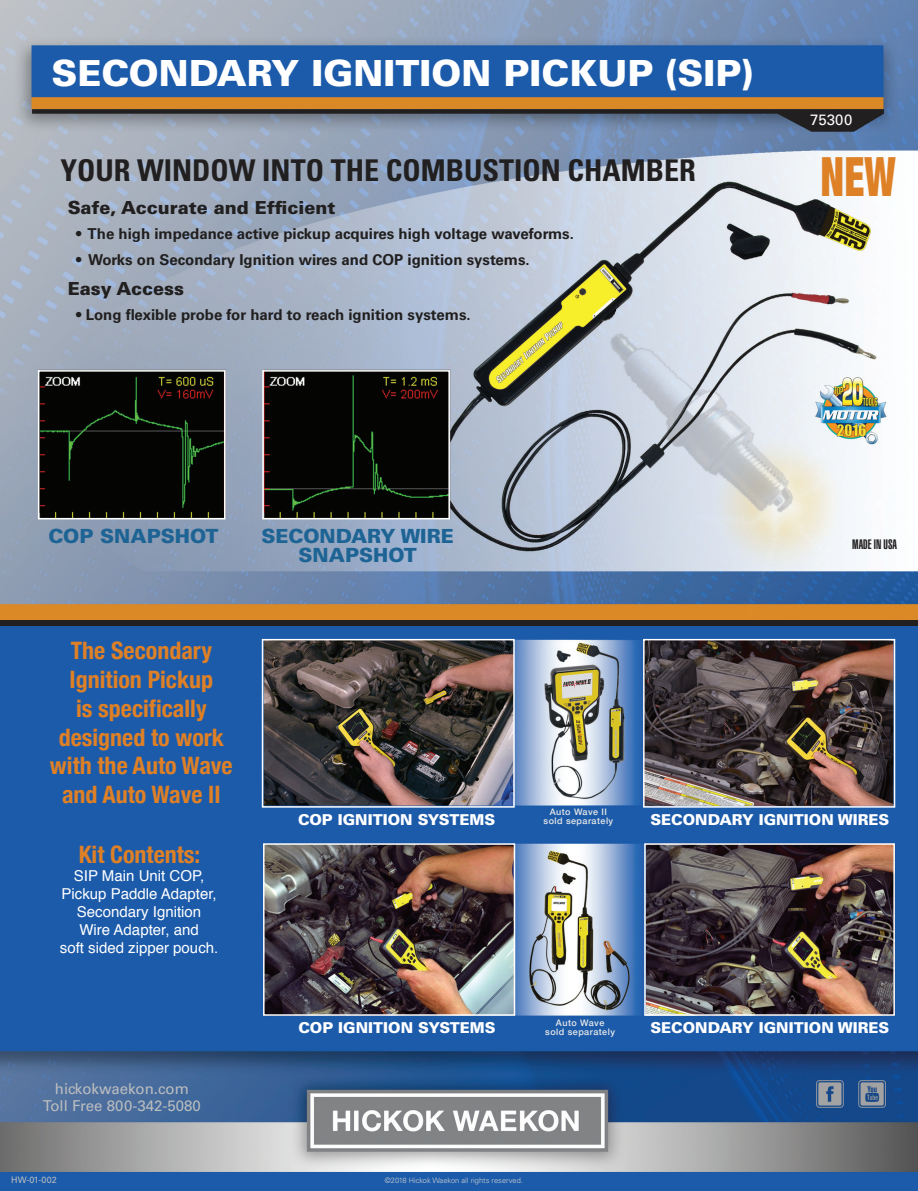
<style>
.page{position:relative;width:918px;height:1191px;background:#fff}
.page>*{position:absolute;margin:0;border:0;box-sizing:border-box;transform-origin:0 0}
.t1{font:900 condensed 54px "Helvetica Neue";color:#de8026;scale:.74 1}
.t2{font:900 36px "Univers LT Std";color:#fff}
.t3{font:700 condensed 30px "Univers LT Std";color:#211f1f}
.t4{font:700 condensed 24px/28.8px "Helvetica Neue";color:#de8026;text-align:center}
.t5{font:900 19.5px/19.5px "Univers LT Std";color:#1d6495;text-align:center}
.t6{font:900 18px "Univers LT Std";color:#211f1f}
.t7{font:700 15px "Univers LT Std";color:#211f1f}
.t8{font:15px/18px "Helvetica";color:#fff;text-align:center}
.t9{font:900 15px "Univers LT Std";color:#fff}
.t10{font:15px/16.5px "Univers LT Std";color:#bbbdbf;text-align:center}
.t11{font:15px "Univers LT Std";color:#fff}
.t12{font:900 extra-condensed 13.5px "Helvetica LT";color:#211f1f}
.t13{font:500 9px/9px "Helvetica Neue";letter-spacing:.05em;color:#e7e8e8;text-align:center}
.t14{font:9px "Univers LT Std";color:#bbbdbf}
.t15{font:300 7.5px "Univers LT Std";color:#d1d3d4}
</style>
<div class="page">
<img style="left:0;top:0;width:917px;height:1190px">
<svg style="left:32px;top:109px;width:851px;height:23px;background:#646f80"></svg>
<div style="left:0;top:620px;width:917px;height:5px;background:#211f1f"></div>
<div style="left:643px;top:639px;width:252px;height:168px;border:2px solid #fff"></div>
<div style="left:262px;top:639px;width:252px;height:168px;border:2px solid #fff"></div>
<div style="left:644px;top:843px;width:250px;height:172px;border:2px solid #fff"></div>
<div style="left:263px;top:843px;width:252px;height:172px;border:2px solid #fff"></div>
<div style="left:38px;top:370px;width:187px;height:149px;border:2px solid #fff"></div>
<div style="left:262px;top:370px;width:188px;height:149px;border:2px solid #fff"></div>
<h2 class="t2" style="left:51px;top:51px;width:703px">SECONDARY IGNITION PICKUP (SIP)</h2>
<h3 class="t3" style="left:60px;top:152px;width:637px">YOUR WINDOW INTO THE COMBUSTION CHAMBER</h3>
<p class="t6" style="left:68px;top:196px;width:269px">Safe, Accurate and Efficient</p>
<p class="t7" style="left:76px;top:225px;width:499px">• The high impedance active pickup acquires high voltage waveforms.</p>
<p class="t7" style="left:76px;top:250px;width:455px">• Works on Secondary Ignition wires and COP ignition systems.</p>
<p class="t6" style="left:68px;top:277px;width:118px">Easy Access</p>
<p class="t7" style="left:76px;top:306px;width:396px">• Long flexible probe for hard to reach ignition systems.</p>
<p class="t11" style="left:810px;top:110px;width:44px">75300</p>
<h1 class="t1" style="left:820px;top:132px;width:103px">NEW</h1>
<h3 class="t5" style="left:48px;top:525px;width:171px">COP SNAPSHOT</h3>
<h3 class="t5" style="left:261px;top:525px;width:194px">SECONDARY WIRE<br>SNAPSHOT</h3>
<h3 class="t4" style="left:50px;top:634px;width:184px">The Secondary<br>Ignition Pickup<br>is specifically designed to work with the Auto Wave and Auto Wave II</h3>
<p class="t12" style="left:852px;top:536px;width:46px">MADE IN USA</p>
<h3 class="t4" style="left:79px;top:838px;width:123px">Kit Contents:</h3>
<p class="t8" style="left:60px;top:867px;width:160px">SIP Main Unit COP,<br>Pickup Paddle Adapter,<br>Secondary Ignition<br>Wire Adapter, and<br>soft sided zipper pouch.</p>
<p class="t10" style="left:43px;top:1080px;width:159px">hickokwaekon.com<br>Toll Free 800-342-5080</p>
<p class="t14" style="left:11px;top:1174px;width:47px">HW-01-002</p>
<p class="t13" style="left:543px;top:806px;width:71px">Auto Wave II sold separately</p>
<p class="t9" style="left:298px;top:810px;width:199px">COP IGNITION SYSTEMS</p>
<p class="t9" style="left:650px;top:810px;width:240px">SECONDARY IGNITION WIRES</p>
<p class="t13" style="left:545px;top:1017px;width:71px">Auto Wave sold separately</p>
<p class="t9" style="left:298px;top:1018px;width:199px">COP IGNITION SYSTEMS</p>
<p class="t9" style="left:650px;top:1018px;width:240px">SECONDARY IGNITION WIRES</p>
<p class="t15" style="left:385px;top:1175px;width:139px">©2018 Hickok Waekon all rights reserved.</p>
</div>
